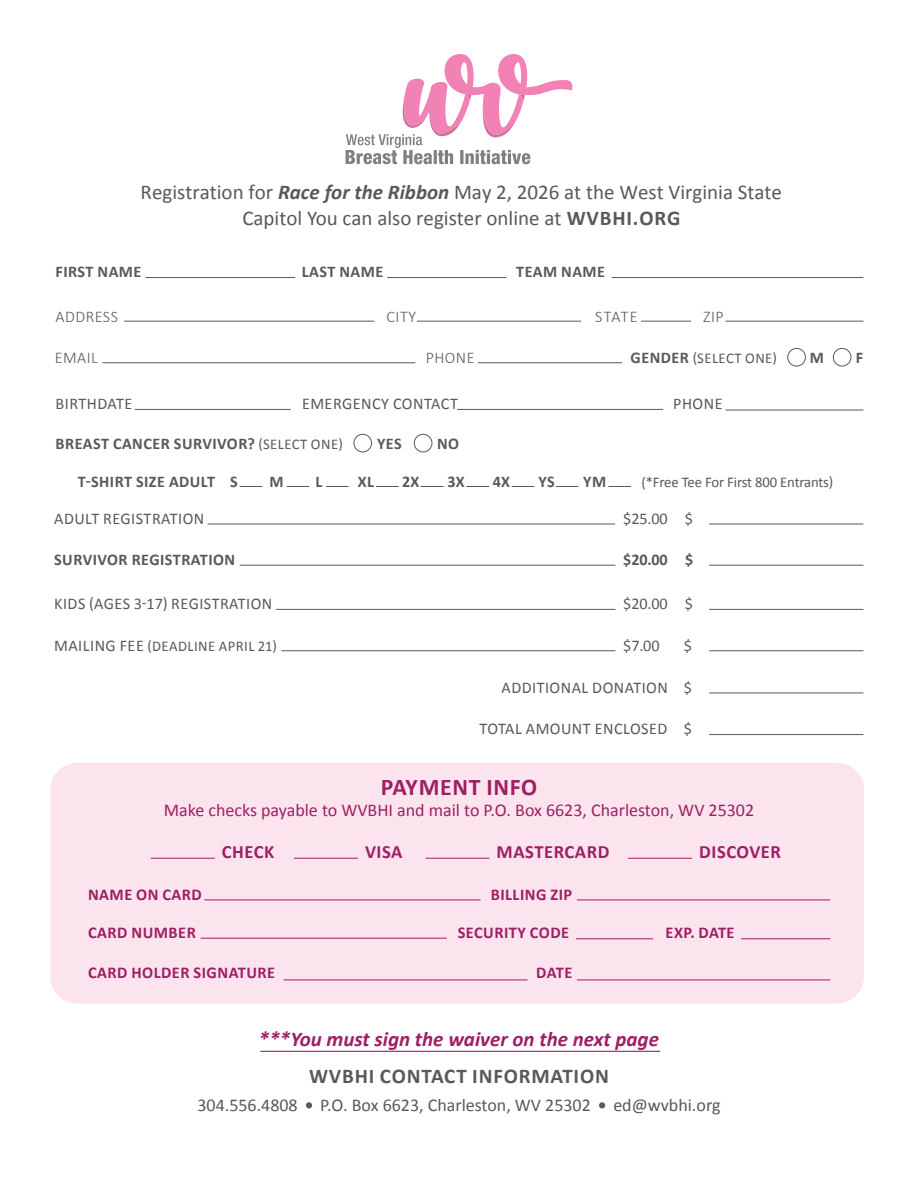
<style>
.page{position:relative;width:918px;height:1188px;background:#fff}
.page>*{position:absolute;margin:0;border:0;box-sizing:border-box;transform-origin:0 0}
.t1{font:700 24px "Calibri";letter-spacing:.03em;color:#9e1f63}
.t2{font:21px/25.5px "Calibri";color:#595959;text-align:center}
.t3{font:italic 700 21px "Calibri";color:#9e1f63}
.t4{font:700 21px "Calibri";letter-spacing:.04em;color:#595959}
.t5{font:700 18.75px "Calibri";letter-spacing:.03em;color:#9e1f63}
.t6{font:18px "Calibri";color:#9e1f63}
.t7{font:18px "Calibri";color:#595959}
.t8{font:700 16.5px "Calibri";letter-spacing:.03em;color:#9e1f63}
.t9{font:16.35px "Calibri";letter-spacing:.03em;color:#595959}
.t10{font:700 16.35px "Calibri";letter-spacing:.03em;color:#595959}
.t11{font:300 16.35px "Calibri";letter-spacing:.03em;color:#595959}
.t12{font:14.85px "Calibri";letter-spacing:.03em;color:#595959}
.t13{font:14.85px "Calibri";letter-spacing:-.01em;color:#595959}
.s1{font-weight:700;font-style:italic}
.s2{font-weight:700}
.s3{font-weight:700;font-size:16.35px}
.s4{font-weight:400;font-size:14.85px}
.s5{font-size:16.35px}
</style>
<div class="page">
<hr style="left:124px;top:321px;width:250px;height:1px;background:#595959">
<hr style="left:417px;top:321px;width:164px;height:1px;background:#595959">
<hr style="left:641px;top:321px;width:50px;height:1px;background:#595959">
<hr style="left:726px;top:321px;width:137px;height:1px;background:#595959">
<hr style="left:146px;top:277px;width:149px;height:1px;background:#595959">
<hr style="left:387px;top:277px;width:119px;height:1px;background:#595959">
<hr style="left:612px;top:277px;width:251px;height:1px;background:#595959">
<hr style="left:102px;top:362px;width:313px;height:1px;background:#595959">
<hr style="left:478px;top:362px;width:144px;height:1px;background:#595959">
<hr style="left:135px;top:409px;width:156px;height:1px;background:#595959">
<hr style="left:457px;top:409px;width:206px;height:1px;background:#595959">
<hr style="left:726px;top:410px;width:137px;height:1px;background:#595959">
<hr style="left:208px;top:524px;width:407px;height:1px;background:#595959">
<hr style="left:709px;top:524px;width:154px;height:1px;background:#595959">
<hr style="left:240px;top:565px;width:376px;height:1px;background:#595959">
<hr style="left:709px;top:565px;width:154px;height:1px;background:#595959">
<hr style="left:276px;top:609px;width:340px;height:1px;background:#595959">
<hr style="left:709px;top:609px;width:154px;height:1px;background:#595959">
<svg style="left:240px;top:486px;width:22px;height:1px"></svg>
<svg style="left:287px;top:486px;width:22px;height:1px"></svg>
<svg style="left:326px;top:486px;width:23px;height:1px"></svg>
<svg style="left:376px;top:486px;width:23px;height:1px"></svg>
<svg style="left:421px;top:486px;width:23px;height:1px"></svg>
<svg style="left:466px;top:486px;width:23px;height:1px"></svg>
<svg style="left:512px;top:486px;width:22px;height:1px"></svg>
<svg style="left:556px;top:486px;width:22px;height:1px"></svg>
<svg style="left:608px;top:486px;width:23px;height:1px"></svg>
<svg style="left:346px;top:54px;width:227px;height:110px"></svg>
<div style="left:354px;top:434px;width:18px;height:18px;border:1px solid #595959;border-radius:50%"></div>
<div style="left:414px;top:434px;width:18px;height:18px;border:1px solid #595959;border-radius:50%"></div>
<div style="left:787px;top:348px;width:19px;height:18px;border:1px solid #595959;border-radius:50%"></div>
<div style="left:833px;top:348px;width:18px;height:18px;border:1px solid #595959;border-radius:50%"></div>
<div style="left:50px;top:763px;width:814px;height:241px;background:#fce4ee;border-radius:27px"></div>
<hr style="left:281px;top:650px;width:335px;height:1px;background:#595959">
<hr style="left:709px;top:650px;width:154px;height:1px;background:#595959">
<hr style="left:709px;top:693px;width:154px;height:1px;background:#595959">
<hr style="left:709px;top:734px;width:154px;height:1px;background:#595959">
<hr style="left:204px;top:900px;width:277px;height:1px;background:#9e1f63">
<hr style="left:577px;top:900px;width:253px;height:1px;background:#9e1f63">
<hr style="left:201px;top:938px;width:246px;height:1px;background:#9e1f63">
<hr style="left:576px;top:938px;width:77px;height:1px;background:#9e1f63">
<hr style="left:741px;top:938px;width:89px;height:1px;background:#9e1f63">
<hr style="left:284px;top:980px;width:244px;height:1px;background:#9e1f63">
<hr style="left:577px;top:980px;width:253px;height:1px;background:#9e1f63">
<hr style="left:151px;top:858px;width:64px;height:1px;background:#9e1f63">
<hr style="left:294px;top:858px;width:64px;height:1px;background:#9e1f63">
<hr style="left:426px;top:858px;width:63px;height:1px;background:#9e1f63">
<hr style="left:628px;top:858px;width:64px;height:1px;background:#9e1f63">
<svg style="left:306px;top:1102px;width:6px;height:6px"></svg>
<svg style="left:599px;top:1102px;width:6px;height:6px"></svg>
<hr style="left:260px;top:1051px;width:400px;height:1px;background:#9e1f63">
<p class="t2" style="left:141px;top:179px;width:643px">Registration for <span class="s1">Race for the Ribbon</span> May 2, 2026 at the West Virginia State<br>Capitol You can also register online at <span class="s2">WVBHI.ORG</span></p>
<p class="t10" style="left:56px;top:260px;width:87px">FIRST NAME</p>
<p class="t10" style="left:302px;top:260px;width:83px">LAST NAME</p>
<p class="t10" style="left:516px;top:260px;width:90px">TEAM NAME</p>
<p class="t11" style="left:56px;top:306px;width:64px">ADDRESS</p>
<p class="t11" style="left:387px;top:306px;width:31px">CITY</p>
<p class="t11" style="left:595px;top:306px;width:44px">STATE</p>
<p class="t11" style="left:703px;top:306px;width:22px">ZIP</p>
<p class="t11" style="left:55px;top:348px;width:45px">EMAIL</p>
<p class="t11" style="left:426px;top:348px;width:50px">PHONE</p>
<p class="t12" style="left:631px;top:348px;width:148px"><span class="s3">GENDER</span> (SELECT ONE)</p>
<p class="t10" style="left:810px;top:346px;width:16px">M</p>
<p class="t10" style="left:856px;top:346px;width:9px">F</p>
<p class="t9" style="left:56px;top:392px;width:78px">BIRTHDATE</p>
<p class="t9" style="left:302px;top:392px;width:157px">EMERGENCY CONTACT</p>
<p class="t9" style="left:673px;top:392px;width:51px">PHONE</p>
<p class="t10" style="left:56px;top:432px;width:289px">BREAST CANCER SURVIVOR? <span class="s4">(SELECT ONE)</span></p>
<p class="t10" style="left:377px;top:432px;width:26px">YES</p>
<p class="t10" style="left:437px;top:432px;width:24px">NO</p>
<p class="t10" style="left:78px;top:470px;width:139px">T-SHIRT SIZE ADULT</p>
<p class="t10" style="left:230px;top:470px;width:9px">S</p>
<p class="t10" style="left:270px;top:470px;width:16px">M</p>
<p class="t10" style="left:316px;top:470px;width:8px">L</p>
<p class="t10" style="left:358px;top:470px;width:18px">XL</p>
<p class="t10" style="left:402px;top:470px;width:19px">2X</p>
<p class="t10" style="left:448px;top:470px;width:19px">3X</p>
<p class="t10" style="left:493px;top:470px;width:19px">4X</p>
<p class="t10" style="left:539px;top:470px;width:18px">YS</p>
<p class="t10" style="left:583px;top:470px;width:25px">YM</p>
<p class="t13" style="left:641px;top:472px;width:193px">(*Free Tee For First 800 Entrants)</p>
<p class="t9" style="left:54px;top:507px;width:152px">ADULT REGISTRATION</p>
<p class="t9" style="left:623px;top:507px;width:71px">$25.00 $</p>
<p class="t10" style="left:54px;top:548px;width:183px">SURVIVOR REGISTRATION</p>
<p class="t10" style="left:623px;top:548px;width:72px">$20.00 $</p>
<p class="t9" style="left:54px;top:592px;width:220px">KIDS (AGES 3-17) REGISTRATION</p>
<p class="t9" style="left:623px;top:592px;width:71px">$20.00 $</p>
<p class="t12" style="left:54px;top:635px;width:224px"><span class="s5">MAILING FEE</span> (DEADLINE APRIL 21)</p>
<p class="t9" style="left:623px;top:634px;width:38px">$7.00</p>
<p class="t9" style="left:684px;top:634px;width:10px">$</p>
<p class="t9" style="left:502px;top:676px;width:168px">ADDITIONAL DONATION</p>
<p class="t9" style="left:684px;top:676px;width:10px">$</p>
<p class="t9" style="left:480px;top:718px;width:189px">TOTAL AMOUNT ENCLOSED</p>
<p class="t9" style="left:684px;top:718px;width:10px">$</p>
<p class="t1" style="left:381px;top:770px;width:158px">PAYMENT INFO</p>
<p class="t6" style="left:164px;top:798px;width:592px">Make checks payable to WVBHI and mail to P.O. Box 6623, Charleston, WV 25302</p>
<p class="t5" style="left:222px;top:839px;width:54px">CHECK</p>
<p class="t5" style="left:365px;top:839px;width:39px">VISA</p>
<p class="t5" style="left:497px;top:839px;width:114px">MASTERCARD</p>
<p class="t5" style="left:699px;top:839px;width:83px">DISCOVER</p>
<p class="t8" style="left:88px;top:883px;width:115px">NAME ON CARD</p>
<p class="t8" style="left:491px;top:883px;width:83px">BILLING ZIP</p>
<p class="t8" style="left:88px;top:921px;width:109px">CARD NUMBER</p>
<p class="t8" style="left:458px;top:921px;width:113px">SECURITY CODE</p>
<p class="t8" style="left:666px;top:921px;width:71px">EXP. DATE</p>
<p class="t8" style="left:88px;top:961px;width:189px">CARD HOLDER SIGNATURE</p>
<p class="t8" style="left:536px;top:961px;width:38px">DATE</p>
<p class="t3" style="left:259px;top:1024px;width:402px">***You must sign the waiver on the next page</p>
<p class="t4" style="left:309px;top:1061px;width:301px">WVBHI CONTACT INFORMATION</p>
<p class="t7" style="left:197px;top:1092px;width:525px">304.556.4808 P.O. Box 6623, Charleston, WV 25302 ed@wvbhi.org</p>
</div>
